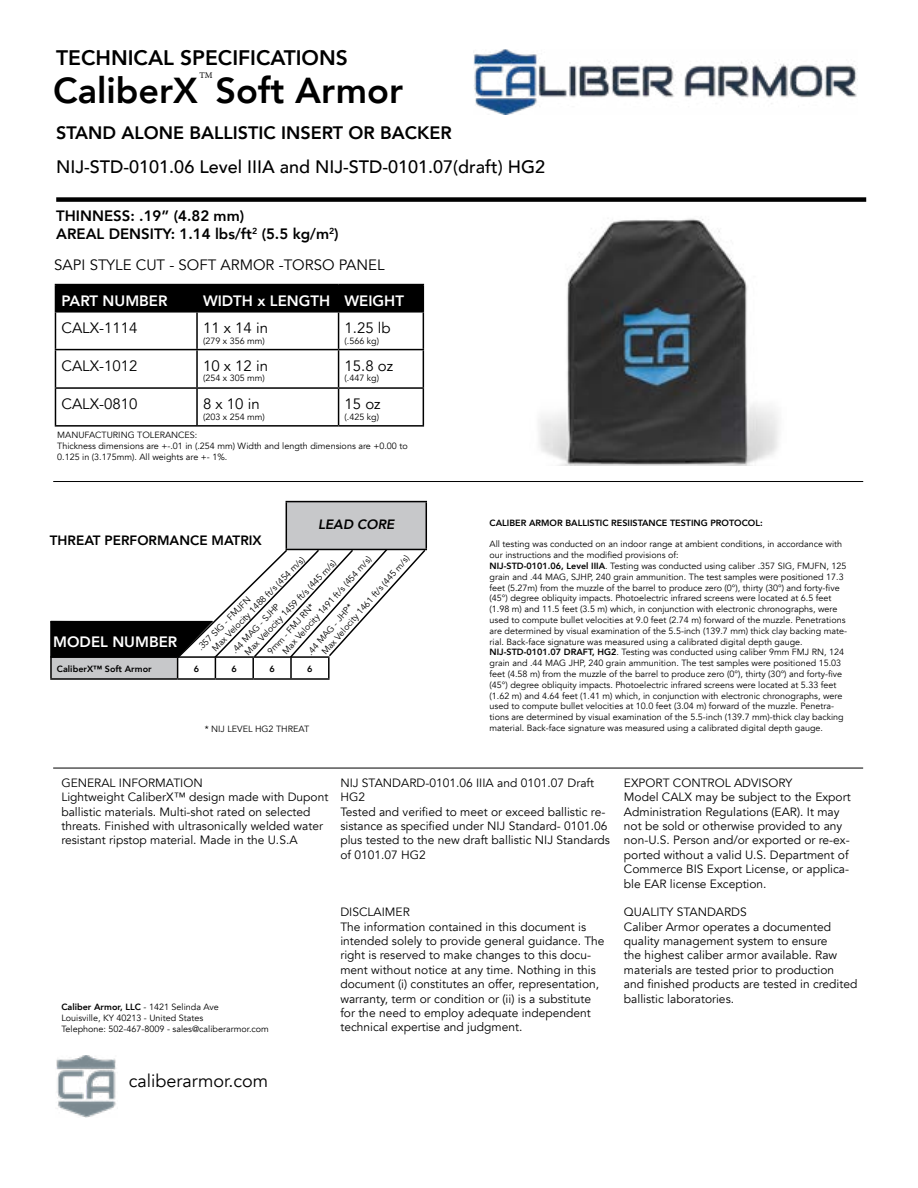
<style>
.page{position:relative;width:918px;height:1188px;background:#fff}
.page>*{position:absolute;margin:0;border:0;box-sizing:border-box;transform-origin:0 0}
.t1{font:800 36px "Avenir";color:#000}
.t2{font:800 21px "Avenir";color:#000}
.t3{font:500 18px "Avenir";color:#000}
.t4{font:800 18px "Avenir";color:#000}
.t5{font:18px "Avenir";color:#000}
.t6{font:15px "Avenir";color:#000}
.t7{font:800 15px/18px "Avenir";color:#000}
.t8{font:800 15px "Avenir";color:#fff}
.t9{font:800 13.5px "Avenir";color:#000}
.t10{font:italic 800 13.5px "Avenir";color:#000}
.t11{font:12px/14.4px "Avenir";color:#000}
.t12{font:9px/10.8px "Avenir";color:#000}
.t13{font:800 9px "Avenir";color:#000}
.t14{font:8.7px "Minion Pro";color:#000}
.s1{font-weight:800}
</style>
<div class="page">
<img style="left:474px;top:49px;width:384px;height:66px">
<div style="left:56px;top:197px;width:810px;height:5px;background:#000"></div>
<hr style="left:55px;top:284px;width:142px;height:1px;background:#000">
<hr style="left:197px;top:284px;width:142px;height:1px;background:#000">
<hr style="left:339px;top:284px;width:85px;height:1px;background:#000">
<div style="left:55px;top:285px;width:369px;height:26px;background:#000"></div>
<hr style="left:55px;top:311px;width:142px;height:2px;background:#000">
<hr style="left:55px;top:313px;width:1px;height:36px;background:#000">
<hr style="left:197px;top:311px;width:142px;height:2px;background:#000">
<hr style="left:196px;top:313px;width:2px;height:36px;background:#000">
<hr style="left:339px;top:311px;width:85px;height:2px;background:#000">
<hr style="left:338px;top:313px;width:1px;height:36px;background:#000">
<hr style="left:423px;top:313px;width:1px;height:36px;background:#000">
<hr style="left:55px;top:349px;width:142px;height:1px;background:#000">
<hr style="left:55px;top:350px;width:1px;height:37px;background:#000">
<hr style="left:197px;top:349px;width:142px;height:1px;background:#000">
<hr style="left:196px;top:350px;width:2px;height:37px;background:#000">
<hr style="left:339px;top:349px;width:85px;height:1px;background:#000">
<hr style="left:338px;top:350px;width:1px;height:37px;background:#000">
<hr style="left:423px;top:350px;width:1px;height:37px;background:#000">
<hr style="left:55px;top:387px;width:142px;height:2px;background:#000">
<hr style="left:55px;top:389px;width:1px;height:36px;background:#000">
<hr style="left:197px;top:387px;width:142px;height:2px;background:#000">
<hr style="left:196px;top:389px;width:2px;height:36px;background:#000">
<hr style="left:339px;top:387px;width:85px;height:2px;background:#000">
<hr style="left:338px;top:389px;width:1px;height:36px;background:#000">
<hr style="left:423px;top:389px;width:1px;height:36px;background:#000">
<hr style="left:55px;top:425px;width:142px;height:2px;background:#000">
<hr style="left:197px;top:425px;width:142px;height:2px;background:#000">
<hr style="left:339px;top:425px;width:85px;height:2px;background:#000">
<hr style="left:53px;top:481px;width:810px;height:1px;background:#000">
<img style="left:56px;top:1056px;width:60px;height:62px">
<hr style="left:53px;top:768px;width:810px;height:1px;background:#000">
<img style="left:539px;top:218px;width:240px;height:247px">
<hr style="left:50px;top:658px;width:2px;height:20px;background:#000">
<hr style="left:50px;top:678px;width:128px;height:2px;background:#000">
<hr style="left:178px;top:678px;width:37px;height:2px;background:#000">
<hr style="left:215px;top:678px;width:38px;height:2px;background:#000">
<hr style="left:253px;top:678px;width:38px;height:2px;background:#000">
<hr style="left:291px;top:678px;width:39px;height:2px;background:#000">
<hr style="left:50px;top:622px;width:2px;height:36px;background:#000">
<hr style="left:50px;top:621px;width:163px;height:1px;background:#000">
<svg style="left:51px;top:547px;width:376px;height:131px"></svg>
<div style="left:286px;top:502px;width:140px;height:47px;background:#c7c8ca"></div>
<hr style="left:286px;top:501px;width:141px;height:1px;background:#000">
<hr style="left:286px;top:502px;width:1px;height:47px;background:#000">
<hr style="left:426px;top:502px;width:1px;height:47px;background:#000">
<hr style="left:286px;top:549px;width:141px;height:1px;background:#000">
<h2 class="t2" style="left:56px;top:41px;width:293px">TECHNICAL SPECIFICATIONS</h2>
<h1 class="t1" style="left:53px;top:62px;width:351px">CaliberX Soft Armor</h1>
<p class="t14" style="left:199px;top:70px;width:15px">TM</p>
<h3 class="t4" style="left:56px;top:119px;width:397px">STAND ALONE BALLISTIC INSERT OR BACKER</h3>
<h3 class="t3" style="left:56px;top:151px;width:490px">NIJ-STD-0101.06 Level IIIA and NIJ-STD-0101.07(draft) HG2</h3>
<h3 class="t7" style="left:56px;top:207px;width:284px">THINNESS: .19” (4.82 mm)<br>AREAL DENSITY: 1.14 lbs/ft<sup>2</sup> (5.5 kg/m<sup>2</sup>)</h3>
<h3 class="t6" style="left:54px;top:256px;width:332px">SAPI STYLE CUT - SOFT ARMOR -TORSO PANEL</h3>
<h3 class="t8" style="left:61px;top:289px;width:108px">PART NUMBER</h3>
<h3 class="t8" style="left:203px;top:289px;width:202px">WIDTH x LENGTH WEIGHT</h3>
<h3 class="t6" style="left:61px;top:319px;width:78px">CALX-1114</h3>
<h3 class="t6" style="left:203px;top:319px;width:67px">11 x 14 in</h3>
<p class="t12" style="left:203px;top:335px;width:63px">(279 x 356 mm)</p>
<h3 class="t6" style="left:345px;top:319px;width:48px">1.25 lb</h3>
<p class="t12" style="left:345px;top:335px;width:36px">(.566 kg)</p>
<h3 class="t6" style="left:61px;top:356px;width:78px">CALX-1012</h3>
<h3 class="t6" style="left:203px;top:356px;width:67px">10 x 12 in</h3>
<p class="t12" style="left:203px;top:373px;width:63px">(254 x 305 mm)</p>
<h3 class="t6" style="left:61px;top:395px;width:78px">CALX-0810</h3>
<h3 class="t6" style="left:203px;top:395px;width:58px">8 x 10 in</h3>
<p class="t12" style="left:203px;top:412px;width:63px">(203 x 254 mm)</p>
<h3 class="t6" style="left:345px;top:356px;width:50px">15.8 oz</h3>
<p class="t12" style="left:345px;top:373px;width:36px">(.447 kg)</p>
<h3 class="t6" style="left:345px;top:395px;width:38px">15 oz</h3>
<p class="t12" style="left:345px;top:412px;width:36px">(.425 kg)</p>
<p class="t12" style="left:57px;top:430px;width:352px">MANUFACTURING TOLERANCES:<br>Thickness dimensions are +-.01 in (.254 mm) Width and length dimensions are +0.00 to<br>0.125 in (3.175mm). All weights are +- 1%.</p>
<h3 class="t10" style="left:318px;top:517px;width:78px">LEAD CORE</h3>
<h3 class="t9" style="left:50px;top:530px;width:214px">THREAT PERFORMANCE MATRIX</h3>
<p class="t12" style="left:202px;top:638px;width:130px;line-height:10.4px;text-indent:-10px;rotate:-45deg">.357 SIG - FMJFN<br>Max Velocity 1488 ft/s (454 m/s)</p>
<p class="t12" style="left:311px;top:643px;width:130px;text-indent:-10px;rotate:-49deg">.44 MAG - JHP*<br>Max Velocity 1461 ft/s (445 m/s)</p>
<p class="t12" style="left:272px;top:642px;width:130px;text-indent:-10px;rotate:-48deg">9mm - FMJ RN*<br>Max Velocity 1491 ft/s (454 m/s)</p>
<p class="t12" style="left:235px;top:643px;width:130px;text-indent:-8px;rotate:-46deg">.44 MAG - SJHP<br>Max Velocity 1459 ft/s (445 m/s)</p>
<h3 class="t8" style="left:53px;top:630px;width:126px">MODEL NUMBER</h3>
<p class="t13" style="left:57px;top:662px;width:96px">CaliberX™ Soft Armor</p>
<p class="t13" style="left:194px;top:662px;width:7px">6</p>
<p class="t13" style="left:232px;top:662px;width:7px">6</p>
<p class="t13" style="left:269px;top:662px;width:7px">6</p>
<p class="t13" style="left:307px;top:662px;width:7px">6</p>
<p class="t12" style="left:205px;top:724px;width:106px">* NIJ LEVEL HG2 THREAT</p>
<p class="t13" style="left:490px;top:516px;width:275px">CALIBER ARMOR BALLISTIC RESIISTANCE TESTING PROTOCOL:</p>
<p class="t12" style="left:490px;top:539px;width:359px">All testing was conducted on an indoor range at ambient conditions, in accordance with our instructions and the modified provisions of:<br><span class="s1">NIJ-STD-0101.06, Level IIIA</span>. Testing was conducted using caliber .357 SIG, FMJFN, 125 grain and .44 MAG, SJHP, 240 grain ammunition. The test samples were positioned 17.3 feet (5.27m) from the muzzle of the barrel to produce zero (0°), thirty (30°) and forty-five (45°) degree obliquity impacts. Photoelectric infrared screens were located at 6.5 feet (1.98 m) and 11.5 feet (3.5 m) which, in conjunction with electronic chronographs, were used to compute bullet velocities at 9.0 feet (2.74 m) forward of the muzzle. Penetrations are determined by visual examination of the 5.5-inch (139.7 mm) thick clay backing mate&shy;rial. Back-face signature was measured using a calibrated digital depth gauge.<br><span class="s1">NIJ-STD-0101.07 DRAFT, HG2</span>. Testing was conducted using caliber 9mm FMJ RN, 124 grain and .44 MAG JHP, 240 grain ammunition. The test samples were positioned 15.03 feet (4.58 m) from the muzzle of the barrel to produce zero (0°), thirty (30°) and forty-five (45°) degree obliquity impacts. Photoelectric infrared screens were located at 5.33 feet (1.62 m) and 4.64 feet (1.41 m) which, in conjunction with electronic chronographs, were used to compute bullet velocities at 10.0 feet (3.04 m) forward of the muzzle. Penetra&shy;tions are determined by visual examination of the 5.5-inch (139.7 mm)-thick clay backing material. Back-face signature was measured using a calibrated digital depth gauge.</p>
<h3 class="t11" style="left:61px;top:776px;width:268px">GENERAL INFORMATION<br>Lightweight CaliberX™ design made with Dupont ballistic materials. Multi-shot rated on selected threats. Finished with ultrasonically welded water resistant ripstop material. Made in the U.S.A</h3>
<h3 class="t11" style="left:340px;top:776px;width:271px">NIJ STANDARD-0101.06 IIIA and 0101.07 Draft HG2<br>Tested and verified to meet or exceed ballistic re&shy;sistance as specified under NIJ Standard- 0101.06 plus tested to the new draft ballistic NIJ Standards of 0101.07 HG2</h3>
<p class="t11" style="left:624px;top:776px;width:228px">EXPORT CONTROL ADVISORY<br>Model CALX may be subject to the Export Administration Regulations (EAR). It may not be sold or otherwise provided to any non-U.S. Person and/or exported or re-ex&shy;ported without a valid U.S. Department of Commerce BIS Export License, or applica&shy;ble EAR license Exception.</p>
<p class="t12" style="left:61px;top:1002px;width:209px"><span class="s1">Caliber Armor, LLC</span> - 1421 Selinda Ave<br>Louisville, KY 40213 - United States<br>Telephone: 502-467-8009 - sales@caliberarmor.com</p>
<h3 class="t5" style="left:129px;top:1071px;width:141px">caliberarmor.com</h3>
<p class="t11" style="left:340px;top:905px;width:266px">DISCLAIMER<br>The information contained in this document is intended solely to provide general guidance. The right is reserved to make changes to this docu&shy;ment without notice at any time. Nothing in this document (i) constitutes an offer, representation, warranty, term or condition or (ii) is a substitute for the need to employ adequate independent technical expertise and judgment.</p>
<p class="t11" style="left:624px;top:905px;width:235px">QUALITY STANDARDS<br>Caliber Armor operates a documented quality management system to ensure<br>the highest caliber armor available. Raw materials are tested prior to production and finished products are tested in credited ballistic laboratories.</p>
</div>
